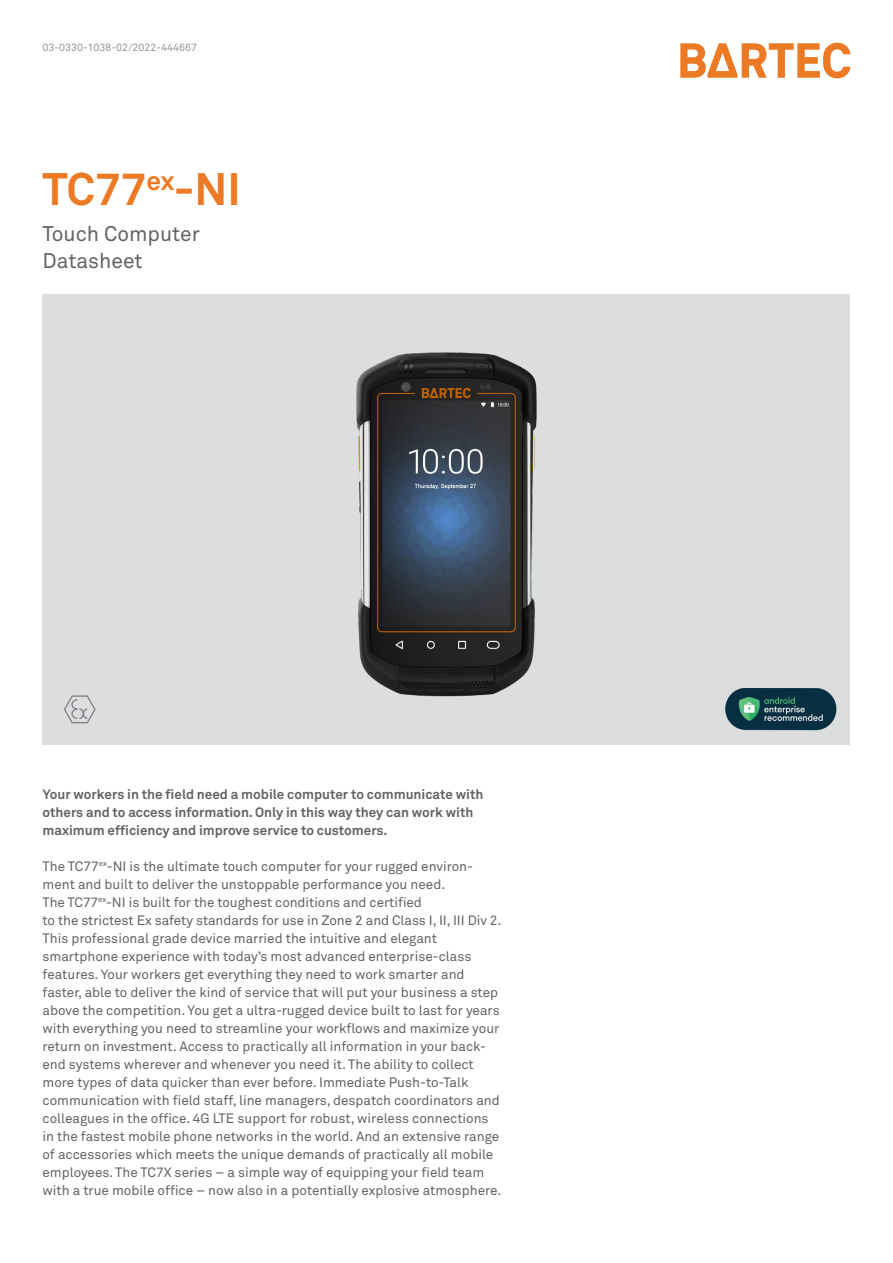
<style>
.page{position:relative;width:893px;height:1263px;background:#fff}
.page>*{position:absolute;margin:0;border:0;box-sizing:border-box;transform-origin:0 0}
.t1{font:700 45px "Akkurat Pro";color:#ec7923}
.t2{font:21px "Akkurat Pro";color:#636366}
.t3{font:13.5px/18px "Akkurat Pro";color:#636366}
.t4{font:700 13.5px "Akkurat Pro";color:#636366}
.Page_Numbers___Runni{font:10.5px "Akkurat Pro";color:#939598}
</style>
<div class="page">
<svg style="left:680px;top:43px;width:170px;height:35px"></svg>
<div style="left:43px;top:295px;width:807px;height:450px;background:#dcdddf"></div>
<img style="left:356px;top:352px;width:181px;height:345px">
<img style="left:725px;top:688px;width:111px;height:42px">
<p class="Page_Numbers___Runni" style="left:43px;top:41px;width:156px">03-0330-1038-02/2022-444667</p>
<p class="t1" style="left:43px;top:161px;width:200px">TC77<sup>ex</sup>-NI</p>
<p class="t2" style="left:43px;top:221px;width:159px">Touch Computer</p>
<p class="t2" style="left:43px;top:248px;width:102px">Datasheet</p>
<p class="t4" style="left:43px;top:785px;width:442px">Your workers in the field need a mobile computer to communicate with</p>
<p class="t4" style="left:43px;top:803px;width:432px">others and to access information. Only in this way they can work with</p>
<p class="t4" style="left:43px;top:821px;width:346px">maximum efficiency and improve service to customers.</p>
<p class="t3" style="left:43px;top:857px;width:432px">The TC77<sup>ex</sup>-NI is the ultimate touch computer for your rugged environ&shy;ment and built to deliver the unstoppable performance you need.</p>
<p class="t3" style="left:43px;top:893px;width:460px">The TC77<sup>ex</sup>-NI is built for the toughest conditions and certified<br>to the strictest Ex safety standards for use in Zone 2 and Class I, II, III Div 2.</p>
<p class="t3" style="left:43px;top:929px;width:460px">This professional grade device married the intuitive and elegant smartphone experience with today’s most advanced enterprise-class features. Your workers get everything they need to work smarter and faster, able to deliver the kind of service that will put your business a step above the competition. You get a ultra-rugged device built to last for years with everything you need to streamline your workflows and maximize your return on investment. Access to practically all information in your back&shy;end systems wherever and whenever you need it. The ability to collect more types of data quicker than ever before. Immediate Push-to-Talk communication with field staff, line managers, despatch coordinators and colleagues in the office. 4G LTE support for robust, wireless connections in the fastest mobile phone networks in the world. And an extensive range of accessories which meets the unique demands of practically all mobile employees. The TC7X series – a simple way of equipping your field team with a true mobile office – now also in a potentially explosive atmosphere.</p>
</div>
